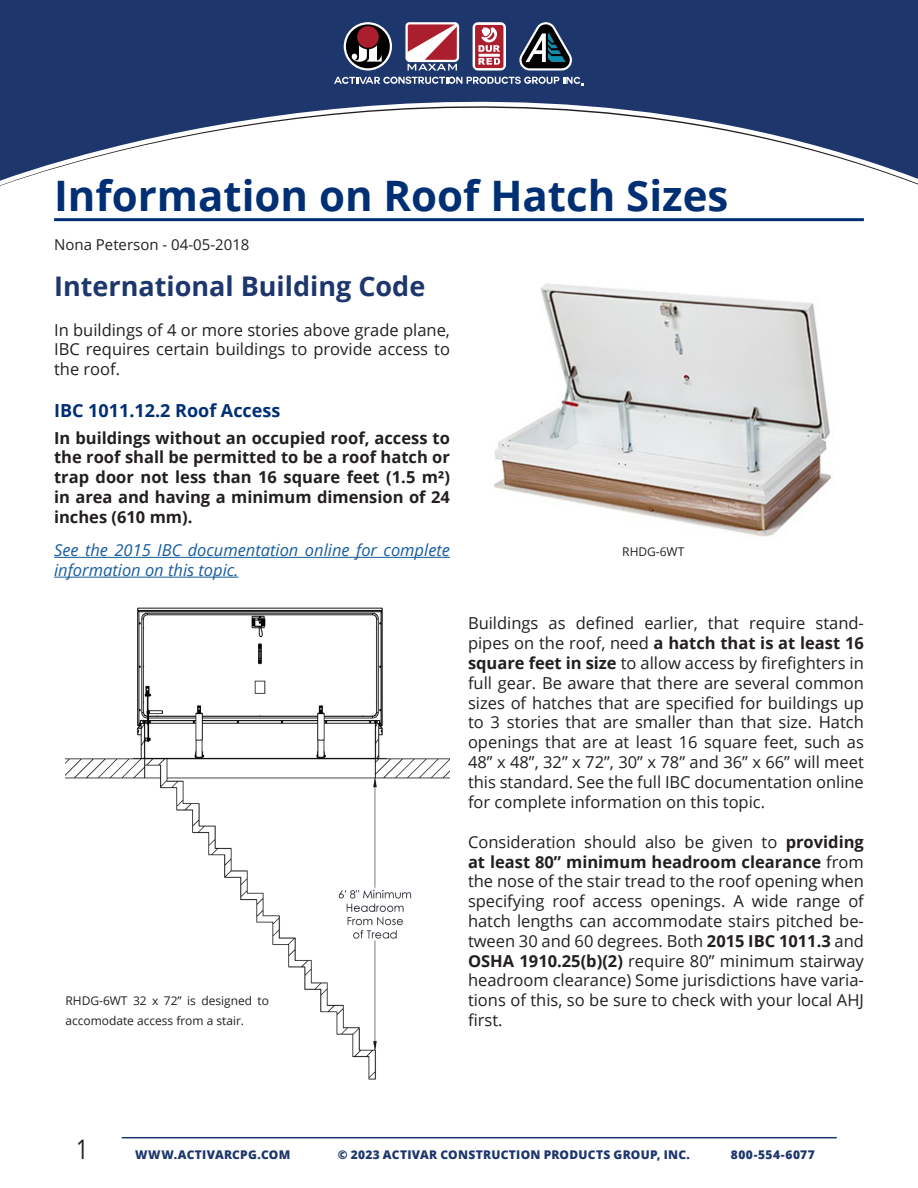
<style>
.page{position:relative;width:918px;height:1188px;background:#fff}
.page>*{position:absolute;margin:0;border:0;box-sizing:border-box;transform-origin:0 0}
.Article_Titles{font:700 42px "Open Sans";color:#002f74}
.Section_Title_with_L{font:700 27px "Open Sans";color:#1d366c}
.t1{font:27px "Open Sans";color:#231f20;scale:.8 1}
.Section_Title_w_o_Li{font:700 18px "Open Sans";color:#002f74}
.t2{font:16.5px/19.8px "Open Sans";color:#231f20;text-align:justify}
.t3{font:700 16.5px/19.8px "Open Sans";color:#231f20;text-align:justify}
.t4{font:italic 16.5px/19.8px "Open Sans";color:#175d9e}
.Author_Date{font:15px "Open Sans";color:#231f20}
.t5{font:800 12px "Open Sans";letter-spacing:.02em;color:#1d366c}
.t6{font:12px/19.8px "Open Sans";color:#231f20}
.s1{font-weight:700}
</style>
<div class="page">
<svg style="left:0;top:0;width:918px;height:186px;fill:#1d366c"></svg>
<hr style="left:122px;top:1137px;width:715px;height:1px;background:#1d366c">
<svg style="left:334px;top:77px;width:250px;height:9px"></svg>
<svg style="left:519px;top:22px;width:53px;height:49px;background:#415266"></svg>
<svg style="left:344px;top:22px;width:48px;height:49px"></svg>
<div style="left:346px;top:24px;width:44px;height:44px;background:#000;border-radius:50%"></div>
<div style="left:357px;top:26px;width:22px;height:22px;background:#aa1e2d;border-radius:50%"></div>
<svg style="left:352px;top:45px;width:30px;height:17px"></svg>
<svg style="left:405px;top:22px;width:54px;height:49px"></svg>
<svg style="left:473px;top:22px;width:33px;height:49px"></svg>
<div style="left:475px;top:25px;width:28px;height:43px;background:#aa1e2d;border-radius:2px"></div>
<svg style="left:478px;top:27px;width:22px;height:25px"></svg>
<svg style="left:478px;top:58px;width:22px;height:7px"></svg>
<hr style="left:478px;top:54px;width:22px;height:3px;background:#fff">
<hr style="left:54px;top:218px;width:810px;height:3px;background:#002f74">
<hr style="left:54px;top:557px;width:396px;height:1px;background:#175d9e">
<hr style="left:54px;top:577px;width:184px;height:1px;background:#175d9e">
<img style="left:66px;top:607px;width:384px;height:473px">
<img style="left:494px;top:283px;width:338px;height:254px">
<p class="Article_Titles" style="left:54px;top:167px;width:676px">Information on Roof Hatch Sizes</p>
<p class="Author_Date" style="left:54px;top:234px;width:197px">Nona Peterson - 04-05-2018</p>
<p class="Section_Title_with_L" style="left:54px;top:267px;width:373px">International Building Code</p>
<p class="t2" style="left:54px;top:319px;width:397px">In buildings of 4 or more stories above grade plane, IBC requires certain buildings to provide access to the roof.</p>
<p class="Section_Title_w_o_Li" style="left:54px;top:398px;width:228px">IBC 1011.12.2 Roof Access</p>
<p class="t3" style="left:54px;top:427px;width:397px">In buildings without an occupied roof, access to the roof shall be permitted to be a roof hatch or trap door not less than 16 square feet (1.5 m²) in area and having a minimum dimension of 24 inches (610 mm).</p>
<p class="t4" style="left:54px;top:540px;width:397px">See the 2015 IBC documentation online for complete information on this topic.</p>
<p class="t2" style="left:468px;top:613px;width:397px">Buildings as defined earlier, that require stand&shy;pipes on the roof, need <span class="s1">a hatch that is at least 16 square feet in size</span> to allow access by firefighters in full gear. Be aware that there are several common sizes of hatches that are specified for buildings up to 3 stories that are smaller than that size. Hatch openings that are at least 16 square feet, such as 48” x 48”, 32” x 72”, 30” x 78” and 36” x 66” will meet this standard. See the full IBC documentation online for complete information on this topic.</p>
<p class="t2" style="left:468px;top:831px;width:397px">Consideration should also be given to <span class="s1">providing at least 80” minimum headroom clearance</span> from the nose of the stair tread to the roof opening when specifying roof access openings. A wide range of hatch lengths can accommodate stairs pitched be&shy;tween 30 and 60 degrees. Both <span class="s1">2015 IBC 1011.3</span> and <span class="s1">OSHA 1910.25(b)(2)</span> require 80” minimum stairway headroom clearance) Some jurisdictions have varia&shy;tions of this, so be sure to check with your local AHJ first.</p>
<p class="t6" style="left:622px;top:541px;width:64px">RHDG-6WT</p>
<p class="t6" style="left:66px;top:990px;width:205px">RHDG-6WT 32 x 72” is designed to accomodate access from a stair.</p>
<h2 class="t1" style="left:76px;top:1130px;width:17px">1</h2>
<p class="t5" style="left:135px;top:1145px;width:157px">WWW.ACTIVARCPG.COM</p>
<p class="t5" style="left:338px;top:1145px;width:354px">© 2023 ACTIVAR CONSTRUCTION PRODUCTS GROUP, INC.</p>
<p class="t5" style="left:731px;top:1145px;width:85px">800-554-6077</p>
</div>
